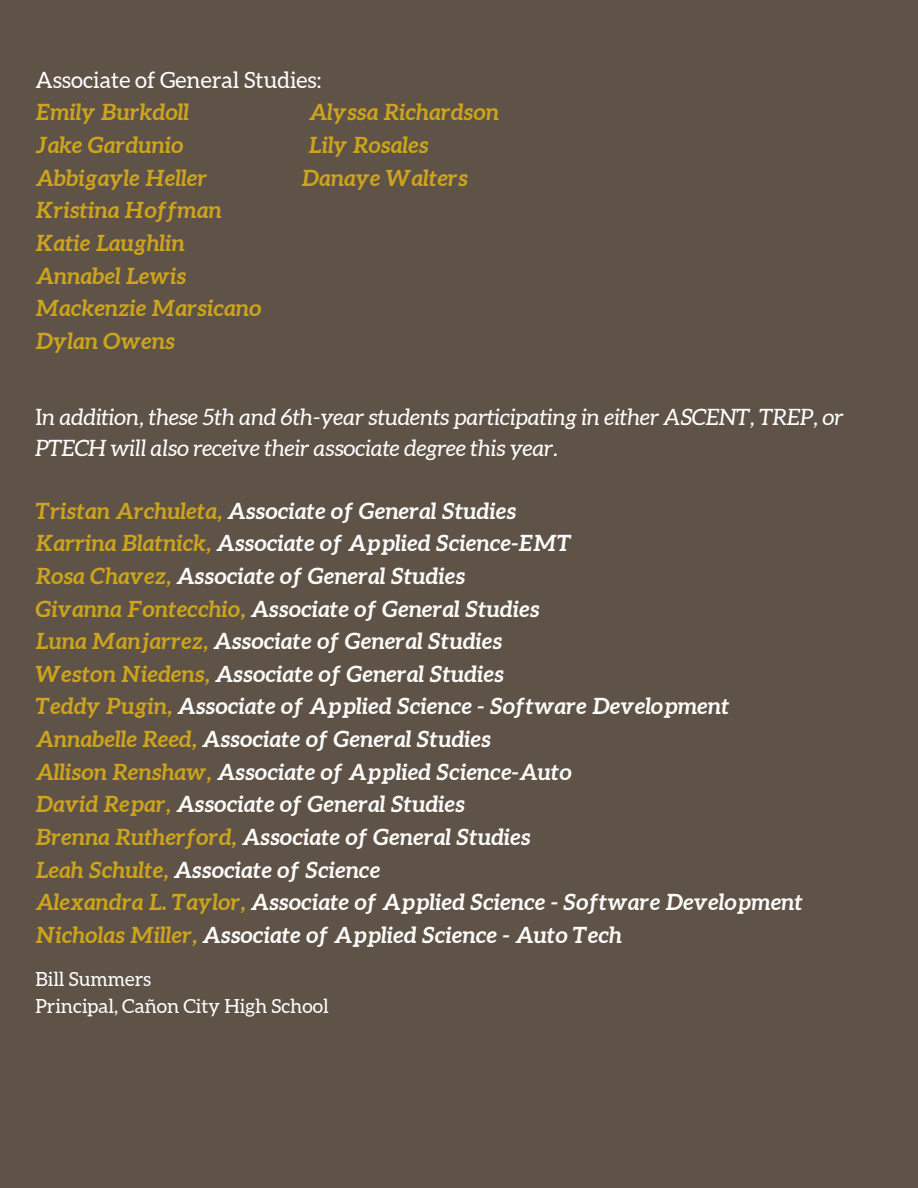
<style>
.page{position:relative;width:918px;height:1188px;background:#5f5247}
.page>*{position:absolute;margin:0;border:0;box-sizing:border-box;transform-origin:0 0}
.t1{font:italic 700 22.5px/32.7px "Aleo";color:#fcfcfb}
.t2{font:italic 700 22.5px/32.7px "Aleo";color:#cca41d}
.t3{font:italic 22.5px/30.3px "Aleo";color:#fff}
.t4{font:22.5px/32.7px "Aleo";color:#fff}
.t5{font:19.5px "Aleo";color:#fff}
.s1{font-weight:700;font-style:italic;color:#cca41d}
.s2{font-style:normal}
.s3{color:#cca41d}
</style>
<div class="page">
<p class="t4" style="left:35px;top:63px;width:288px">Associate of General Studies:<br><span class="s1">Emily Burkdoll</span></p>
<p class="t2" style="left:309px;top:96px;width:192px">Alyssa Richardson</p>
<p class="t2" style="left:35px;top:128px;width:150px">Jake Gardunio</p>
<p class="t2" style="left:309px;top:128px;width:121px">Lily Rosales</p>
<p class="t2" style="left:35px;top:161px;width:174px">Abbigayle Heller</p>
<p class="t2" style="left:301px;top:161px;width:168px">Danaye Walters</p>
<p class="t2" style="left:35px;top:194px;width:228px">Kristina Hoffman<br>Katie Laughlin<br>Annabel Lewis<br>Mackenzie Marsicano<br>Dylan Owens</p>
<h1 class="t3" style="left:35px;top:402px;width:809px"><span class="s2">I</span>n addition, these 5th and 6th-year students participating in either ASCENT, TREP, or<br>PTECH will also receive their associate degree this year.</h1>
<p class="t1" style="left:35px;top:494px;width:769px"><span class="s3">Tristan Archuleta,</span> Associate of General Studies<br><span class="s3">Karrina Blatnick,</span> Associate of Applied Science-EMT<br><span class="s3">Rosa Chavez,</span> Associate of General Studies<br><span class="s3">Givanna Fontecchio,</span> Associate of General Studies<br><span class="s3">Luna Manjarrez,</span> Associate of General Studies<br><span class="s3">Weston Niedens,</span> Associate of General Studies<br><span class="s3">Teddy Pugin,</span> Associate of Applied Science - Software Development <span class="s3">Annabelle Reed,</span> Associate of General Studies<br><span class="s3">Allison Renshaw,</span> Associate of Applied Science-Auto<br><span class="s3">David Repar,</span> Associate of General Studies<br><span class="s3">Brenna Rutherford,</span> Associate of General Studies<br><span class="s3">Leah Schulte,</span> Associate of Science<br><span class="s3">Alexandra L. Taylor,</span> Associate of Applied Science - Software Development <span class="s3">Nicholas Miller,</span> Associate of Applied Science - Auto Tech</p>
<h2 class="t5" style="left:35px;top:968px;width:117px">Bill Summers</h2>
<h2 class="t5" style="left:35px;top:995px;width:295px">Principal, Cañon City High School</h2>
</div>
